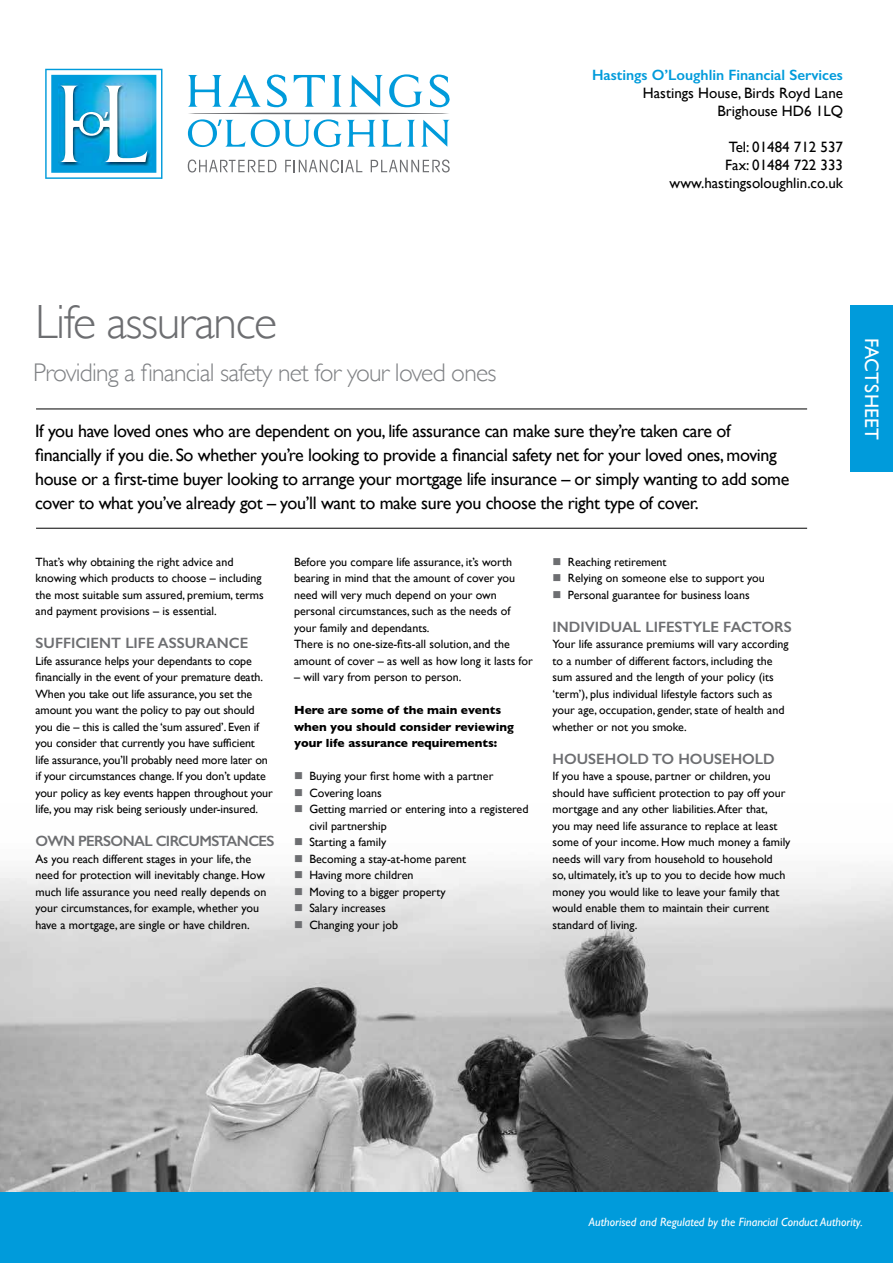
<style>
.page{position:relative;width:893px;height:1263px;background:#fff}
.page>*{position:absolute;margin:0;border:0;box-sizing:border-box;transform-origin:0 0}
.t1{font:300 48px "Gill Sans";letter-spacing:-.03em;color:#6d6e71}
.t2{font:300 25.5px "Gill Sans";letter-spacing:-.03em;color:#808285}
.t3{font:19.5px "Gill Sans";letter-spacing:.01em;color:#fff}
.t4{font:18px/24px "Gill Sans";letter-spacing:-.02em;color:#000}
.t5{font:15px/18px "Gill Sans";color:#000;text-align:right}
.t6{font:600 15px "Gill Sans";color:#6d6e71}
.t7{font:600 15px "Gill Sans";color:#009bdb}
.t8{font:600 15px "Gill Sans";letter-spacing:-.04em;color:#6d6e71}
.t9{font:12px/16.5px "Gill Sans";color:#000}
.t10{font:700 12px/16.5px "Gill Sans";color:#000}
.t11{font:italic 12px "Gill Sans";color:#fff}
.s1{color:#6d6e71}
</style>
<div class="page">
<img style="left:0;top:870px;width:893px;height:322px">
<hr style="left:36px;top:528px;width:771px;height:1px;background:#000">
<hr style="left:36px;top:409px;width:771px;height:1px;background:#000">
<div style="left:0;top:1192px;width:893px;height:71px;background:#009bdb"></div>
<div style="left:850px;top:306px;width:43px;height:166px;background:#009bdb"></div>
<svg style="left:389px;top:74px;width:34px;height:33px"></svg>
<svg style="left:429px;top:74px;width:21px;height:33px"></svg>
<svg style="left:421px;top:120px;width:28px;height:27px"></svg>
<svg style="left:188px;top:160px;width:88px;height:12px"></svg>
<svg style="left:285px;top:160px;width:77px;height:12px"></svg>
<svg style="left:371px;top:160px;width:79px;height:12px"></svg>
<hr style="left:188px;top:113px;width:261px;height:1px;background:#6d6e71;border-radius:50%">
<svg style="left:188px;top:75px;width:34px;height:32px"></svg>
<svg style="left:332px;top:75px;width:10px;height:32px"></svg>
<svg style="left:294px;top:75px;width:31px;height:32px"></svg>
<svg style="left:381px;top:120px;width:34px;height:27px"></svg>
<svg style="left:349px;top:75px;width:34px;height:32px"></svg>
<svg style="left:228px;top:74px;width:59px;height:33px"></svg>
<svg style="left:188px;top:119px;width:187px;height:28px"></svg>
<svg style="left:45px;top:69px;width:117px;height:110px"></svg>
<p class="t7" style="left:592px;top:65px;width:252px">Hastings O’Loughlin Financial Services</p>
<p class="t5" style="left:643px;top:83px;width:202px">Hastings House, Birds Royd Lane<br>Brighouse HD6 1LQ</p>
<p class="t5" style="left:670px;top:137px;width:175px">Tel: 01484 712 537<br>Fax: 01484 722 333 www.hastingsoloughlin.co.uk</p>
<h1 class="t1" style="left:35px;top:295px;width:244px">Life assurance</h1>
<h2 class="t2" style="left:33px;top:358px;width:465px">Providing a financial safety net for your loved ones</h2>
<p class="t4" style="left:35px;top:418px;width:756px">If you have loved ones who are dependent on you, life assurance can make sure they’re taken care of financially if you die. So whether you’re looking to provide a financial safety net for your loved ones, moving house or a first-time buyer looking to arrange your mortgage life insurance – or simply wanting to add some cover to what you’ve already got – you’ll want to make sure you choose the right type of cover.</p>
<p class="t9" style="left:36px;top:553px;width:230px">That’s why obtaining the right advice and knowing which products to choose – including the most suitable sum assured, premium, terms and payment provisions – is essential.</p>
<p class="t6" style="left:36px;top:634px;width:214px">SUFFICIENT LIFE ASSURANCE</p>
<p class="t9" style="left:36px;top:652px;width:239px">Life assurance helps your dependants to cope financially in the event of your premature death.<br>When you take out life assurance, you set the amount you want the policy to pay out should you die – this is called the ‘sum assured’. Even if you consider that currently you have sufficient<br>life assurance, you’ll probably need more later on if your circumstances change. If you don’t update your policy as key events happen throughout your life, you may risk being seriously under-insured.</p>
<p class="t8" style="left:36px;top:832px;width:241px">OWN PERSONAL CIRCUMSTANCES</p>
<p class="t9" style="left:36px;top:850px;width:232px">As you reach different stages in your life, the need for protection will inevitably change. How much life assurance you need really depends on your circumstances, for example, whether you have a mortgage, are single or have children.</p>
<p class="t9" style="left:294px;top:553px;width:240px">Before you compare life assurance, it’s worth bearing in mind that the amount of cover you need will very much depend on your own personal circumstances, such as the needs of your family and dependants.<br>There is no one-size-fits-all solution, and the amount of cover – as well as how long it lasts for</p>
<p class="t9" style="left:294px;top:669px;width:169px">– will vary from person to person.</p>
<p class="t10" style="left:294px;top:702px;width:221px">Here are some of the main events when you should consider reviewing your life assurance requirements:</p>
<p class="t9" style="left:294px;top:768px;width:201px"><span class="s1">■</span> Buying your first home with a partner</p>
<p class="t9" style="left:294px;top:784px;width:89px"><span class="s1">■</span> Covering loans</p>
<p class="t9" style="left:309px;top:801px;width:221px;text-indent:-15px"><span class="s1">■</span> Getting married or entering into a registered civil partnership</p>
<p class="t9" style="left:294px;top:834px;width:94px"><span class="s1">■</span> Starting a family</p>
<p class="t9" style="left:294px;top:850px;width:174px"><span class="s1">■</span> Becoming a stay-at-home parent</p>
<p class="t9" style="left:294px;top:867px;width:121px"><span class="s1">■</span> Having more children</p>
<p class="t9" style="left:294px;top:883px;width:153px"><span class="s1">■</span> Moving to a bigger property</p>
<p class="t9" style="left:294px;top:900px;width:93px"><span class="s1">■</span> Salary increases</p>
<p class="t9" style="left:294px;top:916px;width:106px"><span class="s1">■</span> Changing your job</p>
<p class="t9" style="left:553px;top:553px;width:115px"><span class="s1">■</span> Reaching retirement</p>
<p class="t9" style="left:553px;top:570px;width:214px"><span class="s1">■</span> Relying on someone else to support you</p>
<p class="t9" style="left:553px;top:586px;width:199px"><span class="s1">■</span> Personal guarantee for business loans</p>
<p class="t6" style="left:552px;top:617px;width:241px">INDIVIDUAL LIFESTYLE FACTORS</p>
<p class="t9" style="left:552px;top:636px;width:238px">Your life assurance premiums will vary according to a number of different factors, including the sum assured and the length of your policy (its ‘term’), plus individual lifestyle factors such as your age, occupation, gender, state of health and whether or not you smoke.</p>
<p class="t6" style="left:552px;top:749px;width:224px">HOUSEHOLD TO HOUSEHOLD</p>
<p class="t9" style="left:552px;top:768px;width:239px">If you have a spouse, partner or children, you should have sufficient protection to pay off your mortgage and any other liabilities. After that,<br>you may need life assurance to replace at least some of your income. How much money a family needs will vary from household to household<br>so, ultimately, it’s up to you to decide how much money you would like to leave your family that would enable them to maintain their current standard of living.</p>
<h3 class="t3" style="left:883px;top:338px;width:104px;rotate:90deg">FACTSHEET</h3>
<p class="t11" style="left:589px;top:1215px;width:275px">Authorised and Regulated by the Financial Conduct Authority.</p>
</div>
